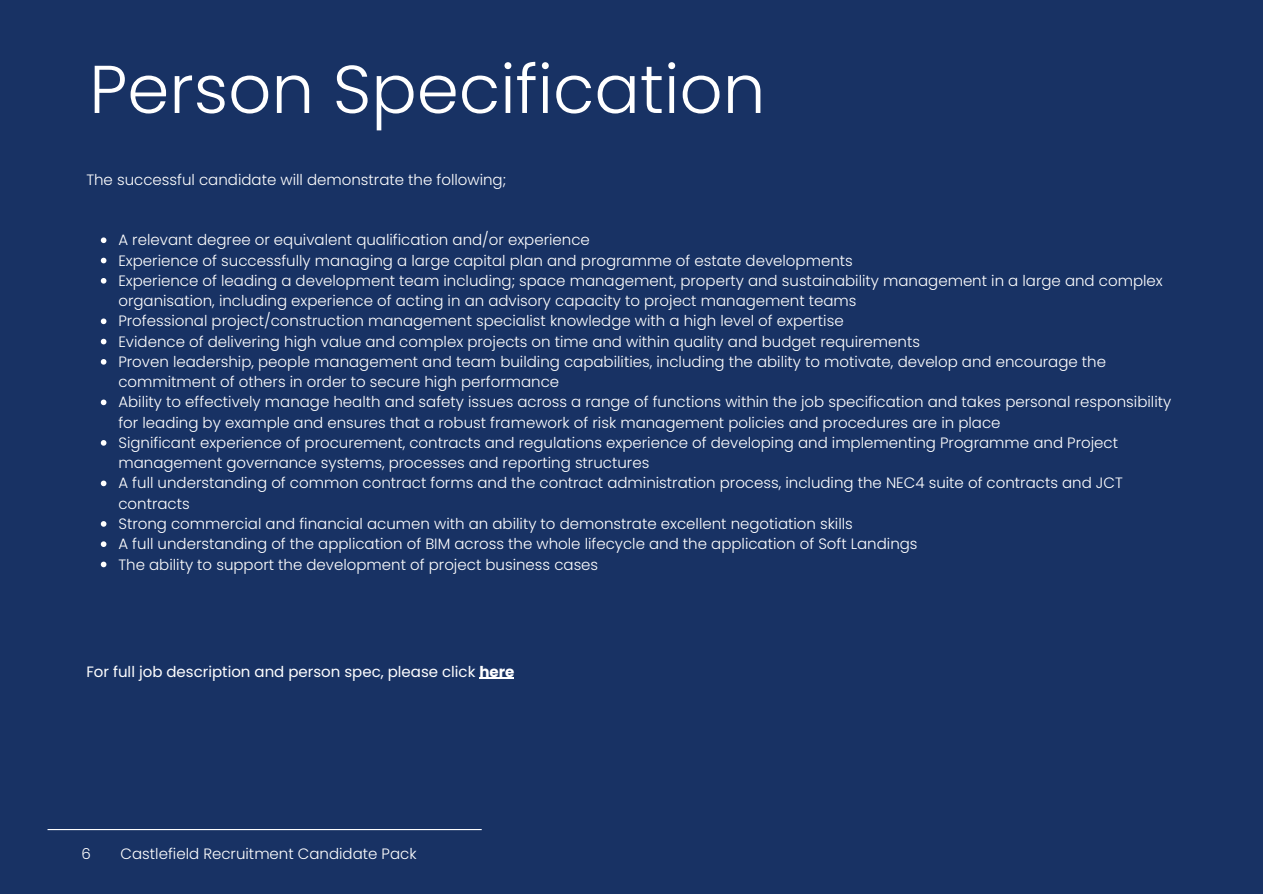
<style>
.page{position:relative;width:1263px;height:894px;background:#fff}
.page>*{position:absolute;margin:0;border:0;box-sizing:border-box;transform-origin:0 0}
.t1{font:300 67.5px "Poppins";color:#fff}
.t2{font:300 15px/20.2px "Poppins";color:#fff}
.t3{font:15px "Poppins";color:#fff}
.s1{font-weight:700}
</style>
<div class="page">
<div style="left:0;top:0;width:1263px;height:893px;background:#183264"></div>
<hr style="left:48px;top:828px;width:434px;height:1px;background:#fff">
<svg style="left:101px;top:237px;width:5px;height:6px"></svg>
<svg style="left:101px;top:258px;width:5px;height:5px"></svg>
<svg style="left:101px;top:278px;width:5px;height:5px"></svg>
<svg style="left:101px;top:318px;width:5px;height:6px"></svg>
<svg style="left:101px;top:338px;width:5px;height:6px"></svg>
<svg style="left:101px;top:359px;width:5px;height:5px"></svg>
<svg style="left:101px;top:399px;width:5px;height:6px"></svg>
<svg style="left:101px;top:440px;width:5px;height:5px"></svg>
<svg style="left:101px;top:480px;width:5px;height:6px"></svg>
<svg style="left:101px;top:521px;width:5px;height:5px"></svg>
<svg style="left:101px;top:541px;width:5px;height:6px"></svg>
<svg style="left:101px;top:561px;width:5px;height:6px"></svg>
<hr style="left:479px;top:677px;width:35px;height:1px;background:#fff">
<h1 class="t1" style="left:89px;top:42px;width:678px">Person Specification</h1>
<p class="t2" style="left:86px;top:170px;width:421px">The successful candidate will demonstrate the following;</p>
<p class="t2" style="left:118px;top:230px;width:1054px">A relevant degree or equivalent qualification and/or experience<br>Experience of successfully managing a large capital plan and programme of estate developments<br>Experience of leading a development team including; space management, property and sustainability management in a large and complex organisation, including experience of acting in an advisory capacity to project management teams<br>Professional project/construction management specialist knowledge with a high level of expertise<br>Evidence of delivering high value and complex projects on time and within quality and budget requirements<br>Proven leadership, people management and team building capabilities, including the ability to motivate, develop and encourage the commitment of others in order to secure high performance<br>Ability to effectively manage health and safety issues across a range of functions within the job specification and takes personal responsibility for leading by example and ensures that a robust framework of risk management policies and procedures are in place<br>Significant experience of procurement, contracts and regulations experience of developing and implementing Programme and Project management governance systems, processes and reporting structures<br>A full understanding of common contract forms and the contract administration process, including the NEC4 suite of contracts and JCT contracts<br>Strong commercial and financial acumen with an ability to demonstrate excellent negotiation skills<br>A full understanding of the application of BIM across the whole lifecycle and the application of Soft Landings<br>The ability to support the development of project business cases</p>
<p class="t3" style="left:86px;top:660px;width:430px">For full job description and person spec, please click <span class="s1">here</span></p>
<p class="t2" style="left:82px;top:843px;width:11px">6</p>
<p class="t2" style="left:121px;top:843px;width:297px">Castlefield Recruitment Candidate Pack</p>
</div>
